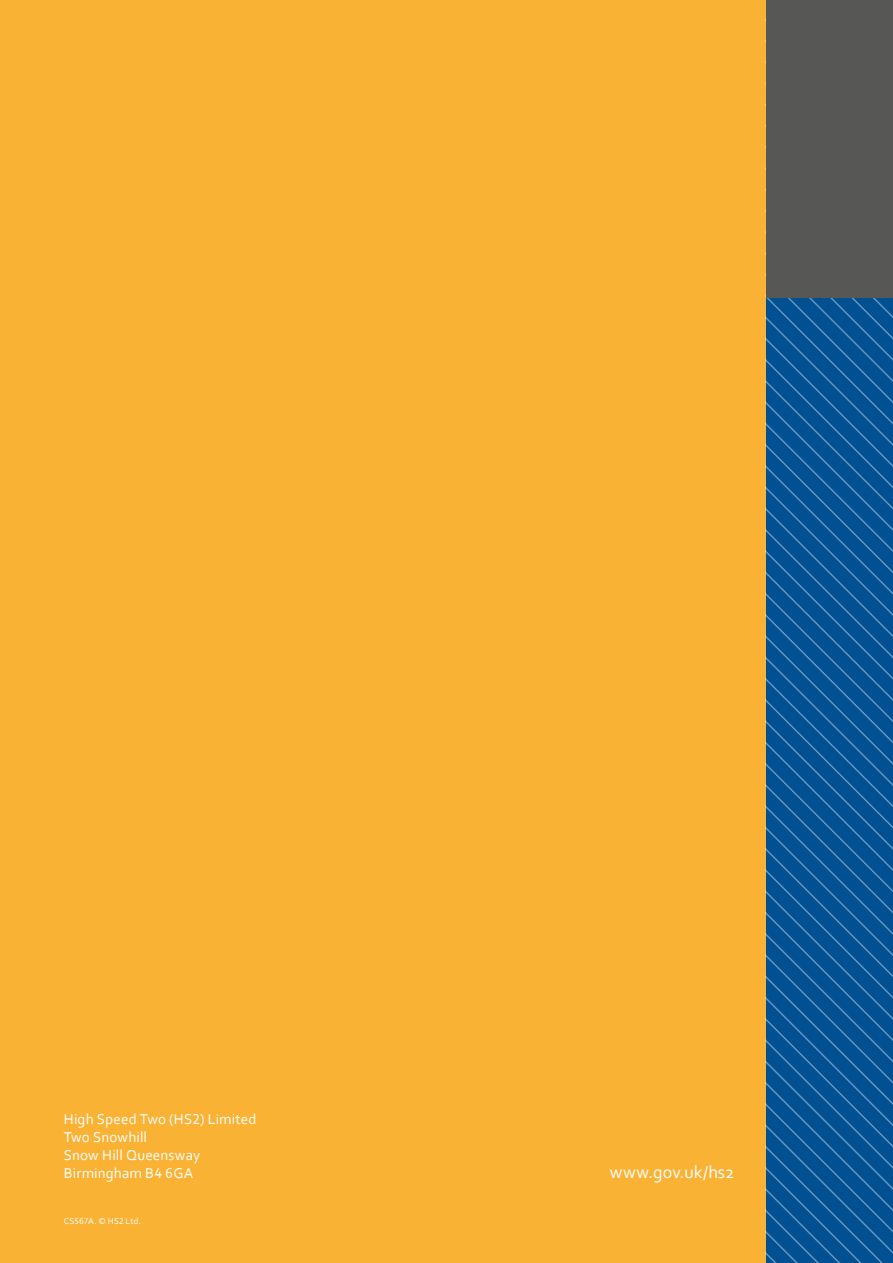
<style>
.page{position:relative;width:893px;height:1263px;background:#f9b234}
.page>*{position:absolute;margin:0;border:0;box-sizing:border-box;transform-origin:0 0}
.t1{font:18px "Corbel";color:#fff}
.t2{font:15px/18px "Corbel";letter-spacing:.01em;color:#fff}
.t3{font:9px "Corbel";letter-spacing:.025em;color:#fff}
</style>
<div class="page">
<svg style="left:765px;top:18px;width:128px;height:1245px;background:#0a5695"></svg>
<div style="left:766px;top:0;width:127px;height:297px;background:#575756"></div>
<p class="t2" style="left:64px;top:1109px;width:194px">High Speed Two (HS2) Limited<br>Two Snowhill<br>Snow Hill Queensway<br>Birmingham B4 6GA</p>
<p class="t3" style="left:64px;top:1215px;width:79px">CS567A. © HS2 Ltd.</p>
<p class="t1" style="left:610px;top:1161px;width:126px">www.gov.uk/hs2</p>
</div>
